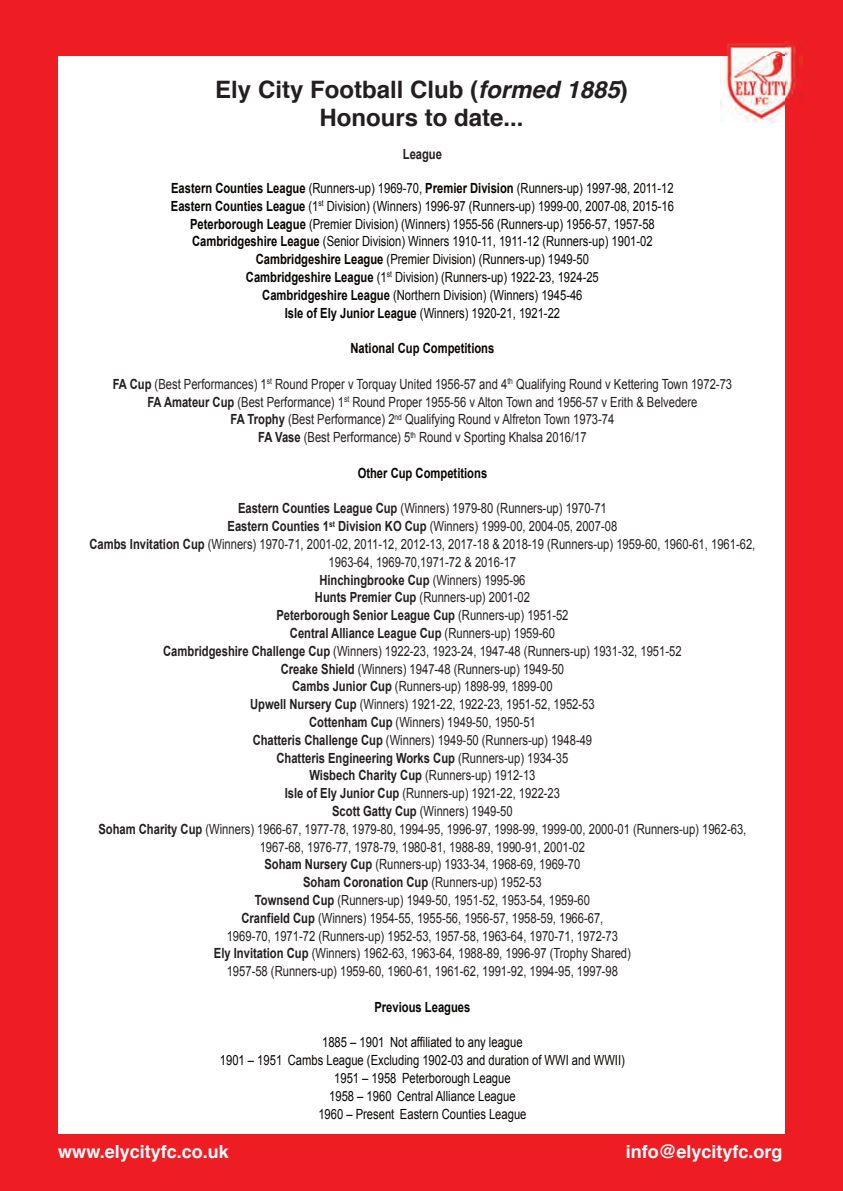
<style>
.page{position:relative;width:843px;height:1191px;background:#fff}
.page>*{position:absolute;margin:0;border:0;box-sizing:border-box;transform-origin:0 0}
.t1{font:700 24px/28px "Helvetica";color:#231f20;text-align:center}
.t2{font:700 18px "Helvetica";color:#fff}
.t3{font:14px/17.8px "Arial";color:#231f20;text-align:center;scale:.8 1}
.t4{font:14px/17.8px "Arial";color:#070504;text-align:center;scale:.8 1}
.t5{font:700 14px "Arial";color:#070504;scale:.8 1}
.t6{font:700 14px "Arial";color:#231f20;scale:.8 1}
.s1{font-style:italic}
.s2{font-weight:700}
</style>
<div class="page">
<div style="left:0;top:0;width:842px;height:1191px;background:#ee1d23"></div>
<div style="left:58px;top:56px;width:726px;height:1077px;background:#fff"></div>
<img style="left:720px;top:42px;width:82px;height:81px">
<h1 class="t1" style="left:215px;top:78px;width:414px">Ely City Football Club (<span class="s1">formed 1885</span>)<br>Honours to date...</h1>
<p class="t6" style="left:402px;top:146px;width:51px">League</p>
<p class="t4" style="left:171px;top:179px;width:630px"><span class="s2">Eastern Counties League</span> (Runners-up) 1969-70, <span class="s2">Premier Division</span> (Runners-up) 1997-98, 2011-12<br><span class="s2">Eastern Counties League</span> (1<sup>st</sup> Division) (Winners) 1996-97 (Runners-up) 1999-00, 2007-08, 2015-16<br><span class="s2">Peterborough League</span> (Premier Division) (Winners) 1955-56 (Runners-up) 1956-57, 1957-58<br><span class="s2">Cambridgeshire League</span> (Senior Division) Winners 1910-11, 1911-12 (Runners-up) 1901-02<br><span class="s2">Cambridgeshire League</span> (Premier Division) (Runners-up) 1949-50<br><span class="s2">Cambridgeshire League</span> (1<sup>st</sup> Division) (Runners-up) 1922-23, 1924-25<br><span class="s2">Cambridgeshire League</span> (Northern Division) (Winners) 1945-46<br><span class="s2">Isle of Ely Junior League</span> (Winners) 1920-21, 1921-22</p>
<p class="t5" style="left:350px;top:340px;width:181px">National Cup Competitions</p>
<p class="t3" style="left:113px;top:375px;width:775px"><span class="s2">FA Cup</span> (Best Performances) 1<sup>st</sup> Round Proper v Torquay United 1956-57 and 4<sup>th</sup> Qualifying Round v Kettering Town 1972-73<br><span class="s2">FA Amateur Cup</span> (Best Performance) 1<sup>st</sup> Round Proper 1955-56 v Alton Town and 1956-57 v Erith &amp; Belvedere<br><span class="s2">FA Trophy</span> (Best Performance) 2<sup>nd</sup> Qualifying Round v Alfreton Town 1973-74<br><span class="s2">FA Vase</span> (Best Performance) 5<sup>th</sup> Round v Sporting Khalsa 2016/17</p>
<p class="t5" style="left:357px;top:465px;width:163px">Other Cup Competitions</p>
<p class="t3" style="left:89px;top:500px;width:833px"><span class="s2">Eastern Counties League Cup</span> (Winners) 1979-80 (Runners-up) 1970-71<br><span class="s2">Eastern Counties 1</span><sup>st</sup> <span class="s2">Division KO Cup</span> (Winners) 1999-00, 2004-05, 2007-08<br><span class="s2">Cambs Invitation Cup</span> (Winners) 1970-71, 2001-02, 2011-12, 2012-13, 2017-18 &amp; 2018-19 (Runners-up) 1959-60, 1960-61, 1961-62, 1963-64, 1969-70,1971-72 &amp; 2016-17<br><span class="s2">Hinchingbrooke Cup</span> (Winners) 1995-96<br><span class="s2">Hunts Premier Cup</span> (Runners-up) 2001-02<br><span class="s2">Peterborough Senior League Cup</span> (Runners-up) 1951-52<br><span class="s2">Central Alliance League Cup</span> (Runners-up) 1959-60<br><span class="s2">Cambridgeshire Challenge Cup</span> (Winners) 1922-23, 1923-24, 1947-48 (Runners-up) 1931-32, 1951-52<br><span class="s2">Creake Shield</span> (Winners) 1947-48 (Runners-up) 1949-50<br><span class="s2">Cambs Junior Cup</span> (Runners-up) 1898-99, 1899-00<br><span class="s2">Upwell Nursery Cup</span> (Winners) 1921-22, 1922-23, 1951-52, 1952-53<br><span class="s2">Cottenham Cup</span> (Winners) 1949-50, 1950-51<br><span class="s2">Chatteris Challenge Cup</span> (Winners) 1949-50 (Runners-up) 1948-49<br><span class="s2">Chatteris Engineering Works Cup</span> (Runners-up) 1934-35<br><span class="s2">Wisbech Charity Cup</span> (Runners-up) 1912-13<br><span class="s2">Isle of Ely Junior Cup</span> (Runners-up) 1921-22, 1922-23<br><span class="s2">Scott Gatty Cup</span> (Winners) 1949-50<br><span class="s2">Soham Charity Cup</span> (Winners) 1966-67, 1977-78, 1979-80, 1994-95, 1996-97, 1998-99, 1999-00, 2000-01 (Runners-up) 1962-63, 1967-68, 1976-77, 1978-79, 1980-81, 1988-89, 1990-91, 2001-02<br><span class="s2">Soham Nursery Cup</span> (Runners-up) 1933-34, 1968-69, 1969-70<br><span class="s2">Soham Coronation Cup</span> (Runners-up) 1952-53<br><span class="s2">Townsend Cup</span> (Runners-up) 1949-50, 1951-52, 1953-54, 1959-60<br><span class="s2">Cranfield Cup</span> (Winners) 1954-55, 1955-56, 1956-57, 1958-59, 1966-67,<br>1969-70, 1971-72 (Runners-up) 1952-53, 1957-58, 1963-64, 1970-71, 1972-73<br><span class="s2">Ely Invitation Cup</span> (Winners) 1962-63, 1963-64, 1988-89, 1996-97 (Trophy Shared)<br>1957-58 (Runners-up) 1959-60, 1960-61, 1961-62, 1991-92, 1994-95, 1997-98</p>
<p class="t5" style="left:374px;top:999px;width:121px">Previous Leagues</p>
<p class="t4" style="left:220px;top:1033px;width:507px">1885 – 1901 Not affiliated to any league<br>1901 – 1951 Cambs League (Excluding 1902-03 and duration of WWI and WWII)<br>1951 – 1958 Peterborough League<br>1958 – 1960 Central Alliance League<br>1960 – Present Eastern Counties League</p>
<p class="t2" style="left:58px;top:1144px;width:172px">www.elycityfc.co.uk</p>
<p class="t2" style="left:625px;top:1144px;width:158px">info@elycityfc.org</p>
</div>
